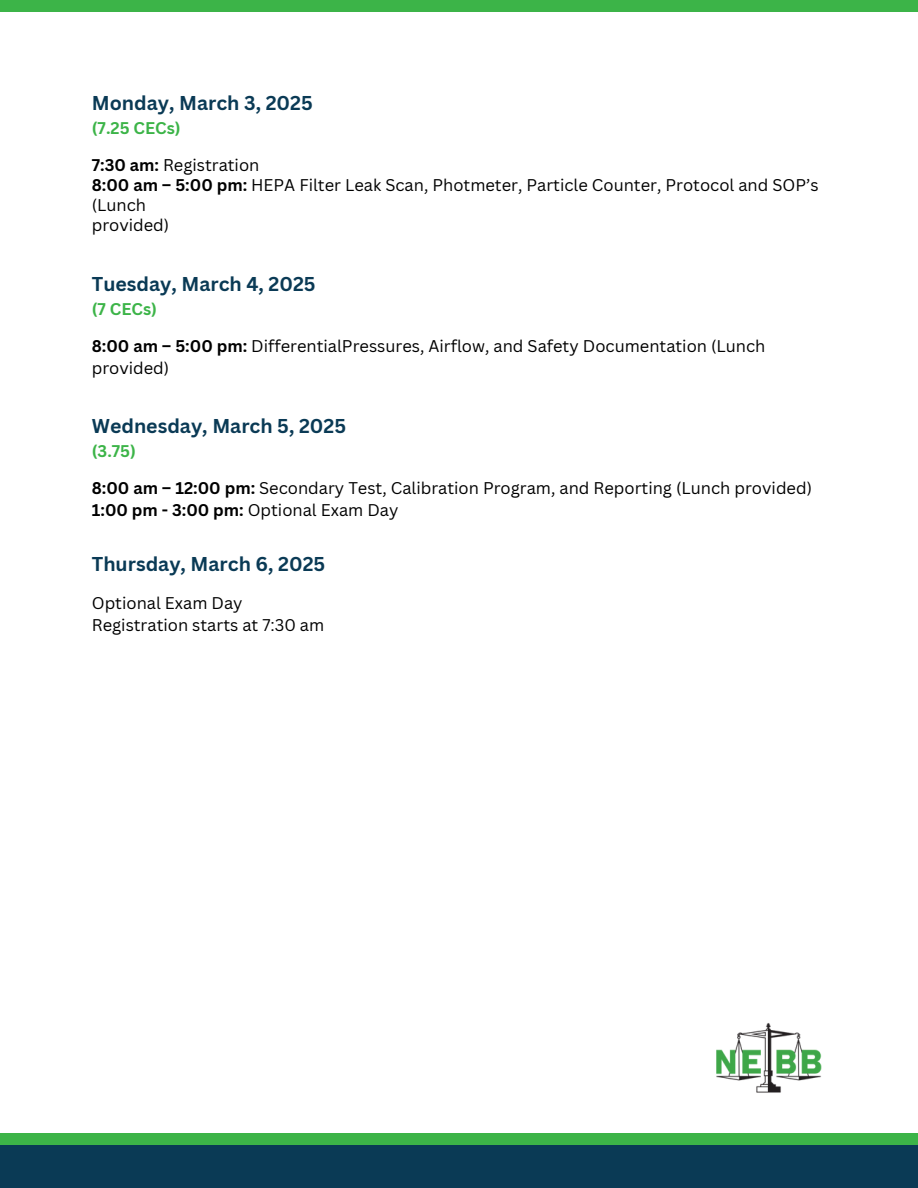
<style>
.page{position:relative;width:918px;height:1188px;background:#fff}
.page>*{position:absolute;margin:0;border:0;box-sizing:border-box;transform-origin:0 0}
.t1{font:700 19.5px "Canva Sans";color:#0a3a55}
.t2{font:16.5px/20.2px "Canva Sans";color:#000}
.t3{font:700 16.5px "Canva Sans";color:#3cb448}
.s1{font-weight:700}
</style>
<div class="page">
<div style="left:0;top:0;width:918px;height:11px;background:#3cb448"></div>
<div style="left:0;top:1144px;width:918px;height:44px;background:#0a3a55"></div>
<div style="left:0;top:1133px;width:918px;height:11px;background:#3cb448"></div>
<img style="left:716px;top:1023px;width:106px;height:70px">
<h1 class="t1" style="left:92px;top:89px;width:222px">Monday, March 3, 2025</h1>
<h1 class="t3" style="left:92px;top:116px;width:90px">(7.25 CECs)</h1>
<p class="t2" style="left:92px;top:154px;width:169px"><span class="s1">7:30 am:</span> Registration</p>
<p class="t2" style="left:92px;top:174px;width:728px"><span class="s1">8:00 am – 5:00 pm:</span> HEPA Filter Leak Scan, Photmeter, Particle Counter, Protocol and SOP’s (Lunch</p>
<p class="t2" style="left:92px;top:215px;width:79px">provided)</p>
<h1 class="t1" style="left:92px;top:270px;width:225px">Tuesday, March 4, 2025</h1>
<h1 class="t3" style="left:92px;top:297px;width:67px">(7 CECs)</h1>
<p class="t2" style="left:92px;top:334px;width:675px;line-height:22.5px"><span class="s1">8:00 am – 5:00 pm:</span> DifferentialPressures, Airflow, and Safety Documentation (Lunch provided)</p>
<h1 class="t1" style="left:92px;top:413px;width:256px">Wednesday, March 5, 2025</h1>
<h1 class="t3" style="left:92px;top:439px;width:46px">(3.75)</h1>
<p class="t2" style="left:92px;top:477px;width:722px"><span class="s1">8:00 am – 12:00 pm:</span> Secondary Test, Calibration Program, and Reporting (Lunch provided)</p>
<p class="t2" style="left:92px;top:500px;width:308px"><span class="s1">1:00 pm - 3:00 pm:</span> Optional Exam Day</p>
<h1 class="t1" style="left:92px;top:550px;width:235px">Thursday, March 6, 2025</h1>
<p class="t2" style="left:92px;top:592px;width:152px">Optional Exam Day</p>
<p class="t2" style="left:92px;top:615px;width:234px">Registration starts at 7:30 am</p>
</div>
